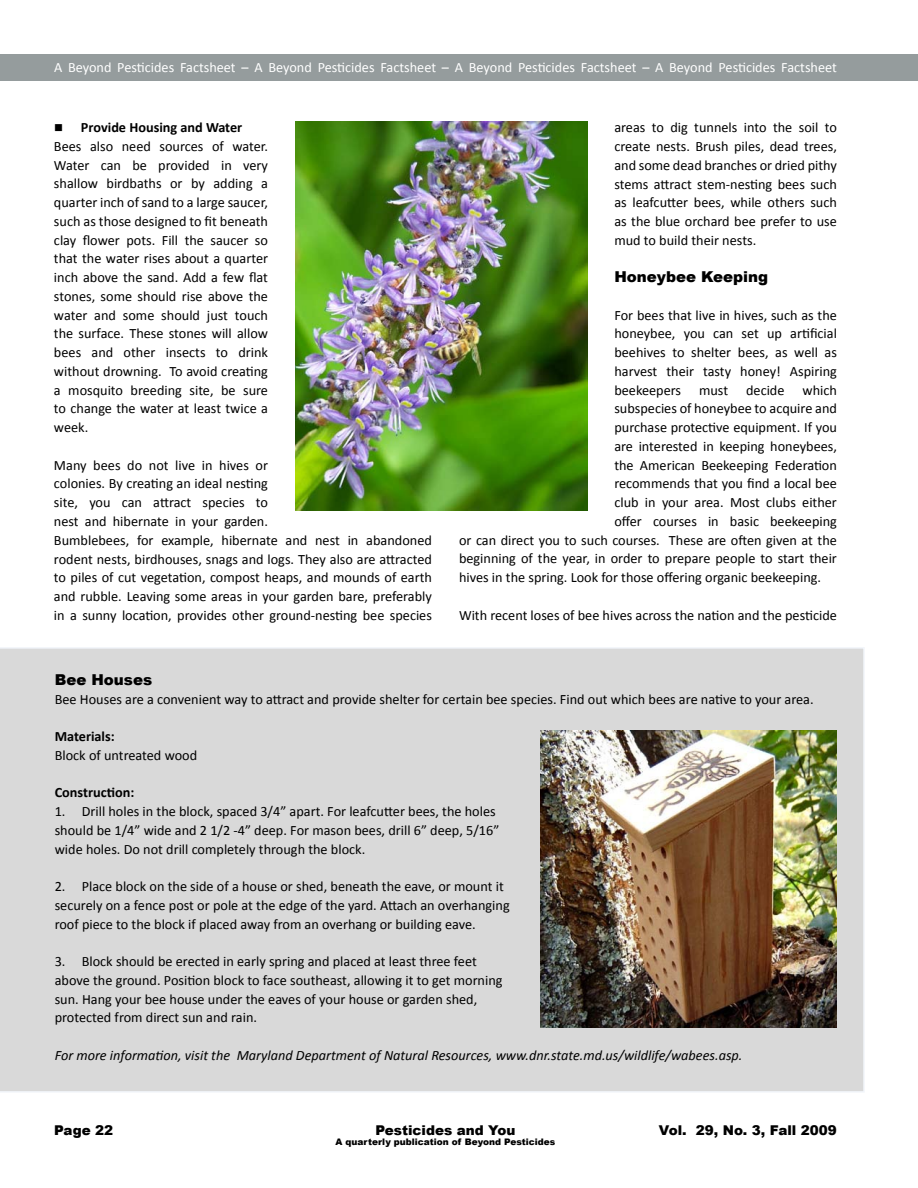
<style>
.page{position:relative;width:918px;height:1188px;background:#fff}
.page>*{position:absolute;margin:0;border:0;box-sizing:border-box;transform-origin:0 0}
.t1{font:900 15px "Arial";color:#000}
.t2{font:14.25px/18.8px "Calibri";color:#000}
.t3{font:14.25px "Calibri";color:#fff}
.t4{font:italic 14.25px "Calibri";color:#000}
.t5{font:700 14.25px "Calibri";color:#000}
.t6{font:900 13.5px "Arial";color:#000}
.t7{font:900 9px "Arial";color:#000}
.s1{font-weight:700}
</style>
<div class="page">
<div style="left:0;top:54px;width:918px;height:27px;background:#959c9d"></div>
<div style="left:0;top:647px;width:864px;height:445px;background:#d9d9d9"></div>
<img style="left:540px;top:730px;width:297px;height:298px">
<img style="left:295px;top:122px;width:292px;height:389px">
<p class="t3" style="left:54px;top:59px;width:784px">A Beyond Pesticides Factsheet – A Beyond Pesticides Factsheet – A Beyond Pesticides Factsheet – A Beyond Pesticides Factsheet</p>
<p class="t2" style="left:54px;top:117px;width:216px">■ <span class="s1">Provide Housing and Water<br></span>Bees also need sources of water.<br>Water can be provided in very shallow birdbaths or by adding a quarter inch of sand to a large saucer, such as those designed to fit beneath clay flower pots. Fill the saucer so that the water rises about a quarter inch above the sand. Add a few flat stones, some should rise above the water and some should just touch the surface. These stones will allow bees and other insects to drink without drowning. To avoid creating a mosquito breeding site, be sure to change the water at least twice a week.</p>
<p class="t2" style="left:54px;top:455px;width:380px">Many bees do not live in hives or<br>colonies. By creating an ideal nesting<br>site, you can attract species to<br>nest and hibernate in your garden.<br>Bumblebees, for example, hibernate and nest in abandoned rodent nests, birdhouses, snags and logs. They also are attracted to piles of cut vegetation, compost heaps, and mounds of earth and rubble. Leaving some areas in your garden bare, preferably in a sunny location, provides other ground-nesting bee species</p>
<p class="t2" style="left:614px;top:117px;width:224px;text-align:justify">areas to dig tunnels into the soil to create nests. Brush piles, dead trees, and some dead branches or dried pithy stems attract stem-nesting bees such as leafcutter bees, while others such as the blue orchard bee prefer to use mud to build their nests.</p>
<p class="t1" style="left:614px;top:266px;width:155px">Honeybee Keeping</p>
<p class="t2" style="left:614px;top:305px;width:224px;text-align:justify">For bees that live in hives, such as the honeybee, you can set up artificial beehives to shelter bees, as well as harvest their tasty honey! Aspiring beekeepers</p>
<p class="t2" style="left:699px;top:380px;width:31px">must</p>
<p class="t2" style="left:746px;top:380px;width:40px">decide</p>
<p class="t2" style="left:803px;top:380px;width:36px">which</p>
<p class="t2" style="left:614px;top:399px;width:224px">subspecies of honeybee to acquire and</p>
<p class="t2" style="left:614px;top:417px;width:224px">purchase protective equipment. If you</p>
<p class="t2" style="left:614px;top:436px;width:224px">are interested in keeping honeybees,</p>
<p class="t2" style="left:614px;top:455px;width:224px">the American Beekeeping Federation</p>
<p class="t2" style="left:614px;top:474px;width:224px">recommends that you find a local bee</p>
<p class="t2" style="left:614px;top:492px;width:224px">club in your area. Most clubs either</p>
<p class="t2" style="left:614px;top:511px;width:224px">offer courses in basic beekeeping</p>
<p class="t2" style="left:459px;top:530px;width:379px">or can direct you to such courses. These are often given at the</p>
<p class="t2" style="left:459px;top:549px;width:379px">beginning of the year, in order to prepare people to start their</p>
<p class="t2" style="left:459px;top:567px;width:364px">hives in the spring. Look for those offering organic beekeeping.</p>
<p class="t2" style="left:459px;top:605px;width:379px">With recent loses of bee hives across the nation and the pesticide</p>
<p class="t1" style="left:55px;top:669px;width:99px">Bee Houses</p>
<p class="t2" style="left:55px;top:689px;width:760px">Bee Houses are a convenient way to attract and provide shelter for certain bee species. Find out which bees are native to your area.</p>
<p class="t5" style="left:55px;top:728px;width:62px">Materials:</p>
<p class="t2" style="left:55px;top:745px;width:144px">Block of untreated wood</p>
<p class="t5" style="left:55px;top:784px;width:81px">Construction:</p>
<p class="t2" style="left:55px;top:801px;width:446px">1. Drill holes in the block, spaced 3/4” apart. For leafcutter bees, the holes should be 1/4” wide and 2 1/2 -4” deep. For mason bees, drill 6” deep, 5/16” wide holes. Do not drill completely through the block.</p>
<p class="t2" style="left:55px;top:876px;width:457px">2. Place block on the side of a house or shed, beneath the eave, or mount it securely on a fence post or pole at the edge of the yard. Attach an overhanging roof piece to the block if placed away from an overhang or building eave.</p>
<p class="t2" style="left:55px;top:951px;width:449px">3. Block should be erected in early spring and placed at least three feet above the ground. Position block to face southeast, allowing it to get morning sun. Hang your bee house under the eaves of your house or garden shed, protected from direct sun and rain.</p>
<p class="t4" style="left:55px;top:1046px;width:689px">For more information, visit the Maryland Department of Natural Resources, www.dnr.state.md.us/wildlife/wabees.asp.</p>
<p class="t6" style="left:54px;top:1120px;width:61px">Page 22</p>
<p class="t6" style="left:659px;top:1120px;width:179px">Vol. 29, No. 3, Fall 2009</p>
<p class="t6" style="left:375px;top:1120px;width:142px">Pesticides and You</p>
<p class="t7" style="left:336px;top:1136px;width:221px">A quarterly publication of Beyond Pesticides</p>
</div>
